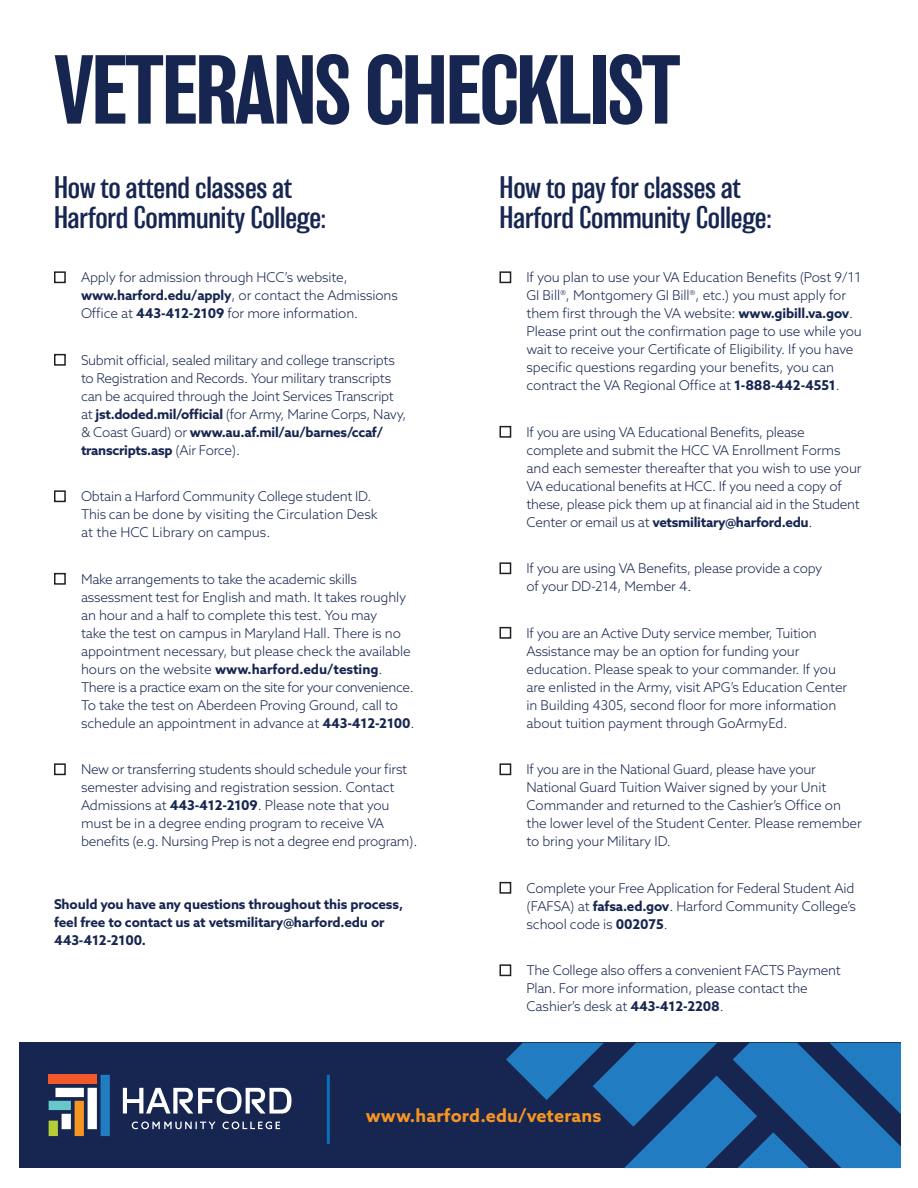
<style>
.page{position:relative;width:918px;height:1188px;background:#fff}
.page>*{position:absolute;margin:0;border:0;box-sizing:border-box;transform-origin:0 0}
.t1{font:500 90px "Balboa W01";letter-spacing:-.03em;color:#172651}
.t2{font:300 28.5px/30px "Balboa W01";letter-spacing:-.005em;color:#172651}
.t3{font:700 18px "Azo Sans";letter-spacing:.01em;color:#f79521}
.t4{font:300 13.5px/18px "Azo Sans";letter-spacing:-.01em;color:#172651}
.t5{font:700 13.5px/18px "Azo Sans";letter-spacing:-.01em;color:#172651}
.s1{font-weight:700}
</style>
<div class="page">
<div style="left:20px;top:1043px;width:881px;height:125px;background:#172651"></div>
<svg style="left:506px;top:1043px;width:395px;height:125px"></svg>
<svg style="left:49px;top:1075px;width:61px;height:61px"></svg>
<svg style="left:123px;top:1087px;width:168px;height:27px"></svg>
<svg style="left:132px;top:1122px;width:84px;height:7px"></svg>
<svg style="left:223px;top:1122px;width:57px;height:7px"></svg>
<hr style="left:327px;top:1075px;width:3px;height:69px;background:#0970b9">
<div style="left:54px;top:271px;width:12px;height:12px;border:2px solid #231f20"></div>
<div style="left:54px;top:354px;width:12px;height:12px;border:2px solid #231f20"></div>
<div style="left:54px;top:490px;width:12px;height:12px;border:2px solid #231f20"></div>
<div style="left:54px;top:573px;width:12px;height:12px;border:2px solid #231f20"></div>
<div style="left:54px;top:763px;width:12px;height:12px;border:2px solid #231f20"></div>
<div style="left:500px;top:271px;width:11px;height:12px;border:2px solid #231f20"></div>
<div style="left:500px;top:426px;width:11px;height:12px;border:2px solid #231f20"></div>
<div style="left:500px;top:562px;width:11px;height:12px;border:2px solid #231f20"></div>
<div style="left:500px;top:627px;width:11px;height:12px;border:2px solid #231f20"></div>
<div style="left:500px;top:763px;width:11px;height:12px;border:2px solid #231f20"></div>
<div style="left:500px;top:882px;width:11px;height:12px;border:2px solid #231f20"></div>
<div style="left:500px;top:964px;width:11px;height:12px;border:2px solid #231f20"></div>
<h1 class="t1" style="left:54px;top:40px;width:629px">VETERANS CHECKLIST</h1>
<h2 class="t2" style="left:54px;top:173px;width:274px">How to attend classes at<br>Harford Community College:</h2>
<p class="t4" style="left:81px;top:269px;width:319px">Apply for admission through HCC’s website, <span class="s1">www.harford.edu/apply</span>, or contact the Admissions<br>Office at <span class="s1">443-412-2109</span> for more information.</p>
<p class="t4" style="left:81px;top:351px;width:327px">Submit official, sealed military and college transcripts to Registration and Records. Your military transcripts can be acquired through the Joint Services Transcript at <span class="s1">jst.doded.mil/official</span> (for Army, Marine Corps, Navy, &amp; Coast Guard) or <span class="s1">www.au.af.mil/au/barnes/ccaf/ transcripts.asp</span> (Air Force).</p>
<p class="t4" style="left:81px;top:488px;width:298px">Obtain a Harford Community College student ID.<br>This can be done by visiting the Circulation Desk at the HCC Library on campus.</p>
<p class="t4" style="left:81px;top:570px;width:335px">Make arrangements to take the academic skills assessment test for English and math. It takes roughly an hour and a half to complete this test. You may<br>take the test on campus in Maryland Hall. There is no appointment necessary, but please check the available hours on the website <span class="s1">www.harford.edu/testing</span>.<br>There is a practice exam on the site for your convenience.<br>To take the test on Aberdeen Proving Ground, call to schedule an appointment in advance at <span class="s1">443-412-2100</span>.</p>
<p class="t4" style="left:81px;top:761px;width:338px">New or transferring students should schedule your first semester advising and registration session. Contact Admissions at <span class="s1">443-412-2109</span>. Please note that you must be in a degree ending program to receive VA benefits (e.g. Nursing Prep is not a degree end program).</p>
<p class="t5" style="left:54px;top:895px;width:351px">Should you have any questions throughout this process, feel free to contact us at vetsmilitary@harford.edu or<br>443-412-2100.</p>
<h2 class="t2" style="left:500px;top:173px;width:274px">How to pay for classes at<br>Harford Community College:</h2>
<p class="t4" style="left:527px;top:269px;width:337px">If you plan to use your VA Education Benefits (Post 9/11<br>GI Bill®, Montgomery GI Bill®, etc.) you must apply for them first through the VA website: <span class="s1">www.gibill.va.gov</span>.<br>Please print out the confirmation page to use while you wait to receive your Certificate of Eligibility. If you have specific questions regarding your benefits, you can contract the VA Regional Office at <span class="s1">1-888-442-4551</span>.</p>
<p class="t4" style="left:527px;top:423px;width:337px">If you are using VA Educational Benefits, please complete and submit the HCC VA Enrollment Forms and each semester thereafter that you wish to use your VA educational benefits at HCC. If you need a copy of these, please pick them up at financial aid in the Student Center or email us at <span class="s1">vetsmilitary@harford.edu</span>.</p>
<p class="t4" style="left:527px;top:560px;width:297px">If you are using VA Benefits, please provide a copy of your DD-214, Member 4.</p>
<p class="t4" style="left:527px;top:624px;width:322px">If you are an Active Duty service member, Tuition Assistance may be an option for funding your education. Please speak to your commander. If you are enlisted in the Army, visit APG’s Education Center in Building 4305, second floor for more information about tuition payment through GoArmyEd.</p>
<p class="t4" style="left:527px;top:761px;width:337px">If you are in the National Guard, please have your National Guard Tuition Waiver signed by your Unit Commander and returned to the Cashier’s Office on the lower level of the Student Center. Please remember to bring your Military ID.</p>
<p class="t4" style="left:527px;top:879px;width:331px;text-align:justify">Complete your Free Application for Federal Student Aid (FAFSA) at <span class="s1">fafsa.ed.gov</span>. Harford Community College’s school code is <span class="s1">002075</span>.</p>
<p class="t4" style="left:527px;top:962px;width:316px">The College also offers a convenient FACTS Payment<br>Plan. For more information, please contact the<br>Cashier’s desk at <span class="s1">443-412-2208</span>.</p>
<h3 class="t3" style="left:366px;top:1104px;width:237px">www.harford.edu/veterans</h3>
</div>
